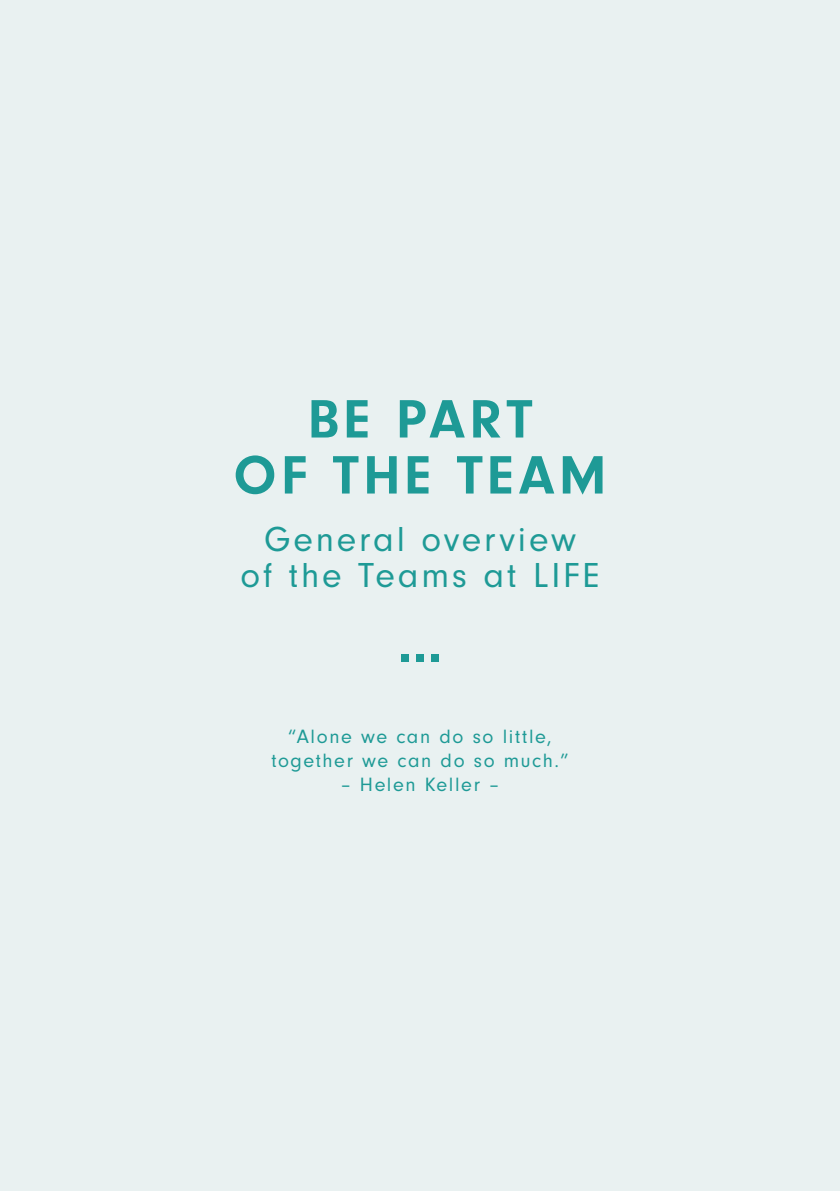
<style>
.page{position:relative;width:840px;height:1191px;background:#fff}
.page>*{position:absolute;margin:0;border:0;box-sizing:border-box;transform-origin:0 0}
.t1{font:700 56px/56px "Neuzeit Gro";letter-spacing:.08em;color:#1e9a96;text-align:center}
.t2{font:36px/36px "Neuzeit Gro";letter-spacing:.08em;color:#1e9a96;text-align:center}
.t3{font:20px/24px "Neuzeit Gro";letter-spacing:.08em;color:#1e9a96;text-align:center}
</style>
<div class="page">
<div style="left:0;top:0;width:839px;height:1191px;background:#e9f1f1"></div>
<div style="left:401px;top:654px;width:7px;height:8px;background:#1e9a96"></div>
<div style="left:431px;top:654px;width:7px;height:8px;background:#1e9a96"></div>
<div style="left:416px;top:654px;width:7px;height:8px;background:#1e9a96"></div>
<h1 class="t1" style="left:233px;top:391px;width:374px">BE PART<br>OF THE TEAM</h1>
<h2 class="t2" style="left:240px;top:521px;width:360px">General overview<br>of the Teams at LIFE</h2>
<p class="t3" style="left:271px;top:724px;width:298px">“Alone we can do so little, together we can do so much.”</p>
<p class="t3" style="left:340px;top:772px;width:160px">– Helen Keller –</p>
</div>
